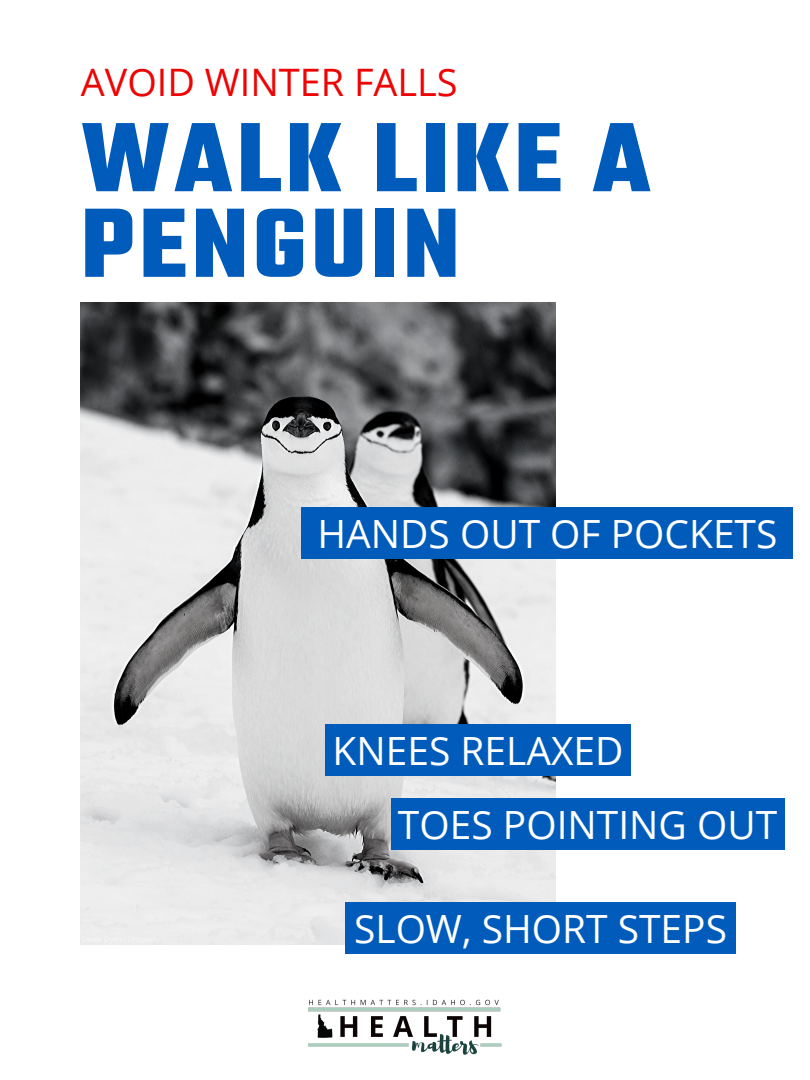
<style>
.page{position:relative;width:810px;height:1080px;background:#fff}
.page>*{position:absolute;margin:0;border:0;box-sizing:border-box;transform-origin:0 0}
.t1{font:700 106.19px/85.6px "Teko";letter-spacing:.045em;color:#005bbb}
.t2{font:38.94px/74.1px "Open Sans";color:#fff}
.t3{font:37.88px "Open Sans";color:#ed0404}
</style>
<div class="page">
<img style="left:81px;top:303px;width:474px;height:642px">
<div style="left:325px;top:724px;width:306px;height:52px;background:#005bbb"></div>
<div style="left:391px;top:798px;width:393px;height:52px;background:#005bbb"></div>
<div style="left:302px;top:507px;width:491px;height:52px;background:#005bbb"></div>
<div style="left:345px;top:902px;width:391px;height:52px;background:#005bbb"></div>
<img style="left:308px;top:999px;width:194px;height:56px">
<p class="t3" style="left:81px;top:56px;width:378px">AVOID WINTER FALLS</p>
<h1 class="t1" style="left:81px;top:123px;width:571px">WALK LIKE A<br>PENGUIN</h1>
<p class="t2" style="left:318px;top:496px;width:462px">HANDS OUT OF POCKETS</p>
<p class="t2" style="left:398px;top:713px;width:381px;text-indent:-65px">KNEES RELAXED<br>TOES POINTING OUT</p>
<p class="t2" style="left:354px;top:891px;width:374px">SLOW, SHORT STEPS</p>
</div>
